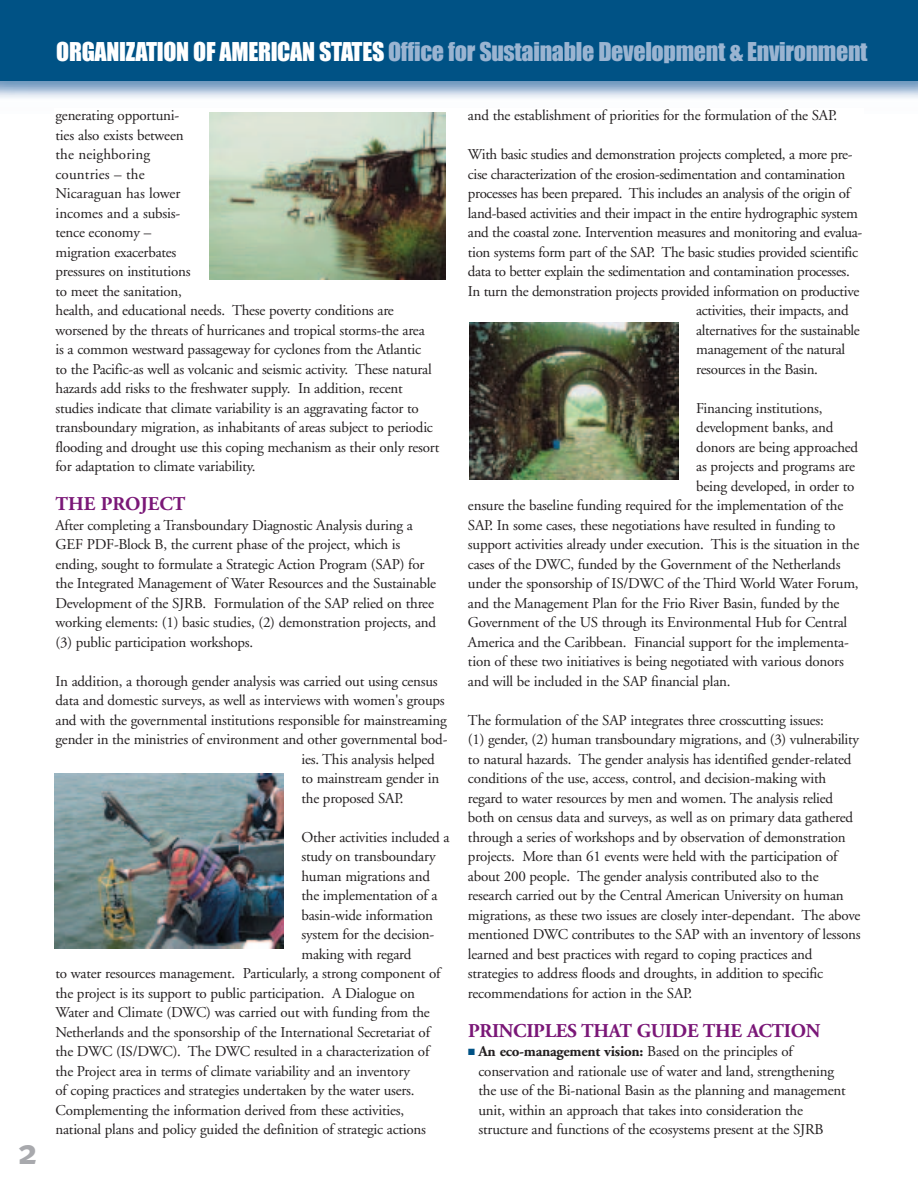
<style>
.page{position:relative;width:918px;height:1188px;background:#fff}
.page>*{position:absolute;margin:0;border:0;box-sizing:border-box;transform-origin:0 0}
.t1{font:700 36px "Meta";color:#a8a9ad}
.t2{font:24px "Impact";letter-spacing:-.015em;color:#9ab4d1}
.t3{font:700 19.5px "Adobe Garamond";letter-spacing:-.015em;color:#7a1777}
.t4{font:15px/19.5px "Adobe Garamond";letter-spacing:-.015em;color:#231f20}
.s1{color:#fff}
.s2{color:#005285}
.s3{font-weight:700}
</style>
<div class="page">
<div style="left:0;top:0;width:918px;height:81px;background:#005285"></div>
<img style="left:210px;top:113px;width:236px;height:167px">
<img style="left:54px;top:774px;width:230px;height:174px">
<img style="left:470px;top:322px;width:208px;height:157px">
<h1 class="t1" style="left:18px;top:1130px;width:21px">2</h1>
<h2 class="t2" style="left:56px;top:39px;width:813px"><span class="s1">ORGANIZATION OF AMERICAN STATES</span> Office for Sustainable Development &amp; Environment</h2>
<p class="t4" style="left:56px;top:107px;width:385px">generating opportuni-<br>ties also exists between<br>the neighboring<br>countries – the<br>Nicaraguan has lower<br>incomes and a subsis-<br>tence economy –<br>migration exacerbates<br>pressures on institutions<br>to meet the sanitation,<br>health, and educational needs. These poverty conditions are worsened by the threats of hurricanes and tropical storms-the area<br>is a common westward passageway for cyclones from the Atlantic<br>to the Pacific-as well as volcanic and seismic activity. These natural hazards add risks to the freshwater supply. In addition, recent studies indicate that climate variability is an aggravating factor to transboundary migration, as inhabitants of areas subject to periodic flooding and drought use this coping mechanism as their only resort for adaptation to climate variability.</p>
<h3 class="t3" style="left:56px;top:496px;width:131px">THE PROJECT</h3>
<p class="t4" style="left:56px;top:517px;width:382px">After completing a Transboundary Diagnostic Analysis during a GEF PDF-Block B, the current phase of the project, which is ending, sought to formulate a Strategic Action Program (SAP) for the Integrated Management of Water Resources and the Sustainable Development of the SJRB. Formulation of the SAP relied on three working elements: (1) basic studies, (2) demonstration projects, and (3) public participation workshops.</p>
<p class="t4" style="left:56px;top:673px;width:384px">In addition, a thorough gender analysis was carried out using census</p>
<p class="t4" style="left:56px;top:692px;width:391px">data and domestic surveys, as well as interviews with women's groups</p>
<p class="t4" style="left:56px;top:712px;width:393px">and with the governmental institutions responsible for mainstreaming</p>
<p class="t4" style="left:56px;top:731px;width:394px">gender in the ministries of environment and other governmental bod-</p>
<p class="t4" style="left:301px;top:751px;width:135px">ies. This analysis helped</p>
<p class="t4" style="left:301px;top:770px;width:139px">to mainstream gender in</p>
<p class="t4" style="left:301px;top:790px;width:103px">the proposed SAP.</p>
<p class="t4" style="left:301px;top:829px;width:150px">Other activities included a</p>
<p class="t4" style="left:301px;top:848px;width:136px">study on transboundary</p>
<p class="t4" style="left:301px;top:868px;width:130px">human migrations and</p>
<p class="t4" style="left:301px;top:887px;width:138px">the implementation of a</p>
<p class="t4" style="left:301px;top:907px;width:133px">basin-wide information</p>
<p class="t4" style="left:301px;top:926px;width:134px">system for the decision-</p>
<p class="t4" style="left:301px;top:946px;width:111px">making with regard</p>
<p class="t4" style="left:56px;top:965px;width:386px">to water resources management. Particularly, a strong component of</p>
<p class="t4" style="left:56px;top:985px;width:361px">the project is its support to public participation. A Dialogue on</p>
<p class="t4" style="left:56px;top:1004px;width:376px">Water and Climate (DWC) was carried out with funding from the</p>
<p class="t4" style="left:55px;top:1024px;width:376px">Netherlands and the sponsorship of the International Secretariat of</p>
<p class="t4" style="left:55px;top:1043px;width:375px">the DWC (IS/DWC). The DWC resulted in a characterization of</p>
<p class="t4" style="left:55px;top:1063px;width:356px">the Project area in terms of climate variability and an inventory</p>
<p class="t4" style="left:55px;top:1082px;width:361px">of coping practices and strategies undertaken by the water users.</p>
<p class="t4" style="left:55px;top:1102px;width:350px">Complementing the information derived from these activities,</p>
<p class="t4" style="left:55px;top:1121px;width:372px">national plans and policy guided the definition of strategic actions</p>
<p class="t4" style="left:468px;top:107px;width:371px">and the establishment of priorities for the formulation of the SAP.</p>
<p class="t4" style="left:468px;top:146px;width:386px">With basic studies and demonstration projects completed, a more pre-</p>
<p class="t4" style="left:468px;top:166px;width:379px">cise characterization of the erosion-sedimentation and contamination</p>
<p class="t4" style="left:468px;top:185px;width:384px">processes has been prepared. This includes an analysis of the origin of</p>
<p class="t4" style="left:468px;top:205px;width:391px">land-based activities and their impact in the entire hydrographic system</p>
<p class="t4" style="left:468px;top:224px;width:396px">and the coastal zone. Intervention measures and monitoring and evalua-</p>
<p class="t4" style="left:468px;top:244px;width:392px">tion systems form part of the SAP. The basic studies provided scientific</p>
<p class="t4" style="left:468px;top:263px;width:383px">data to better explain the sedimentation and contamination processes.</p>
<p class="t4" style="left:468px;top:283px;width:393px">In turn the demonstration projects provided information on productive</p>
<p class="t4" style="left:696px;top:302px;width:154px">activities, their impacts, and</p>
<p class="t4" style="left:696px;top:322px;width:165px">alternatives for the sustainable</p>
<p class="t4" style="left:696px;top:341px;width:150px">management of the natural</p>
<p class="t4" style="left:696px;top:361px;width:123px">resources in the Basin.</p>
<p class="t4" style="left:696px;top:400px;width:128px">Financing institutions,</p>
<p class="t4" style="left:696px;top:419px;width:139px">development banks, and</p>
<p class="t4" style="left:696px;top:439px;width:163px">donors are being approached</p>
<p class="t4" style="left:696px;top:458px;width:160px">as projects and programs are</p>
<p class="t4" style="left:696px;top:478px;width:160px">being developed, in order to</p>
<p class="t4" style="left:468px;top:497px;width:377px">ensure the baseline funding required for the implementation of the</p>
<p class="t4" style="left:468px;top:517px;width:369px">SAP. In some cases, these negotiations have resulted in funding to</p>
<p class="t4" style="left:468px;top:536px;width:393px">support activities already under execution. This is the situation in the</p>
<p class="t4" style="left:468px;top:556px;width:374px">cases of the DWC, funded by the Government of the Netherlands</p>
<p class="t4" style="left:468px;top:575px;width:392px">under the sponsorship of IS/DWC of the Third World Water Forum,</p>
<p class="t4" style="left:468px;top:595px;width:373px">and the Management Plan for the Frio River Basin, funded by the</p>
<p class="t4" style="left:468px;top:614px;width:381px">Government of the US through its Environmental Hub for Central</p>
<p class="t4" style="left:468px;top:634px;width:382px">America and the Caribbean. Financial support for the implementa-</p>
<p class="t4" style="left:468px;top:653px;width:377px">tion of these two initiatives is being negotiated with various donors</p>
<p class="t4" style="left:468px;top:673px;width:264px">and will be included in the SAP financial plan.</p>
<p class="t4" style="left:468px;top:712px;width:394px">The formulation of the SAP integrates three crosscutting issues:<br>(1) gender, (2) human transboundary migrations, and (3) vulnerability to natural hazards. The gender analysis has identified gender-related conditions of the use, access, control, and decision-making with regard to water resources by men and women. The analysis relied both on census data and surveys, as well as on primary data gathered through a series of workshops and by observation of demonstration projects. More than 61 events were held with the participation of about 200 people. The gender analysis contributed also to the research carried out by the Central American University on human migrations, as these two issues are closely inter-dependant. The above mentioned DWC contributes to the SAP with an inventory of lessons learned and best practices with regard to coping practices and strategies to address floods and droughts, in addition to specific recommendations for action in the SAP.</p>
<h3 class="t3" style="left:468px;top:1023px;width:354px">PRINCIPLES THAT GUIDE THE ACTION</h3>
<p class="t4" style="left:478px;top:1043px;width:369px;text-indent:-10px"><span class="s2">■</span> <span class="s3">An eco-management vision:</span> Based on the principles of conservation and rationale use of water and land, strengthening the use of the Bi-national Basin as the planning and management unit, within an approach that takes into consideration the structure and functions of the ecosystems present at the SJRB</p>
</div>
